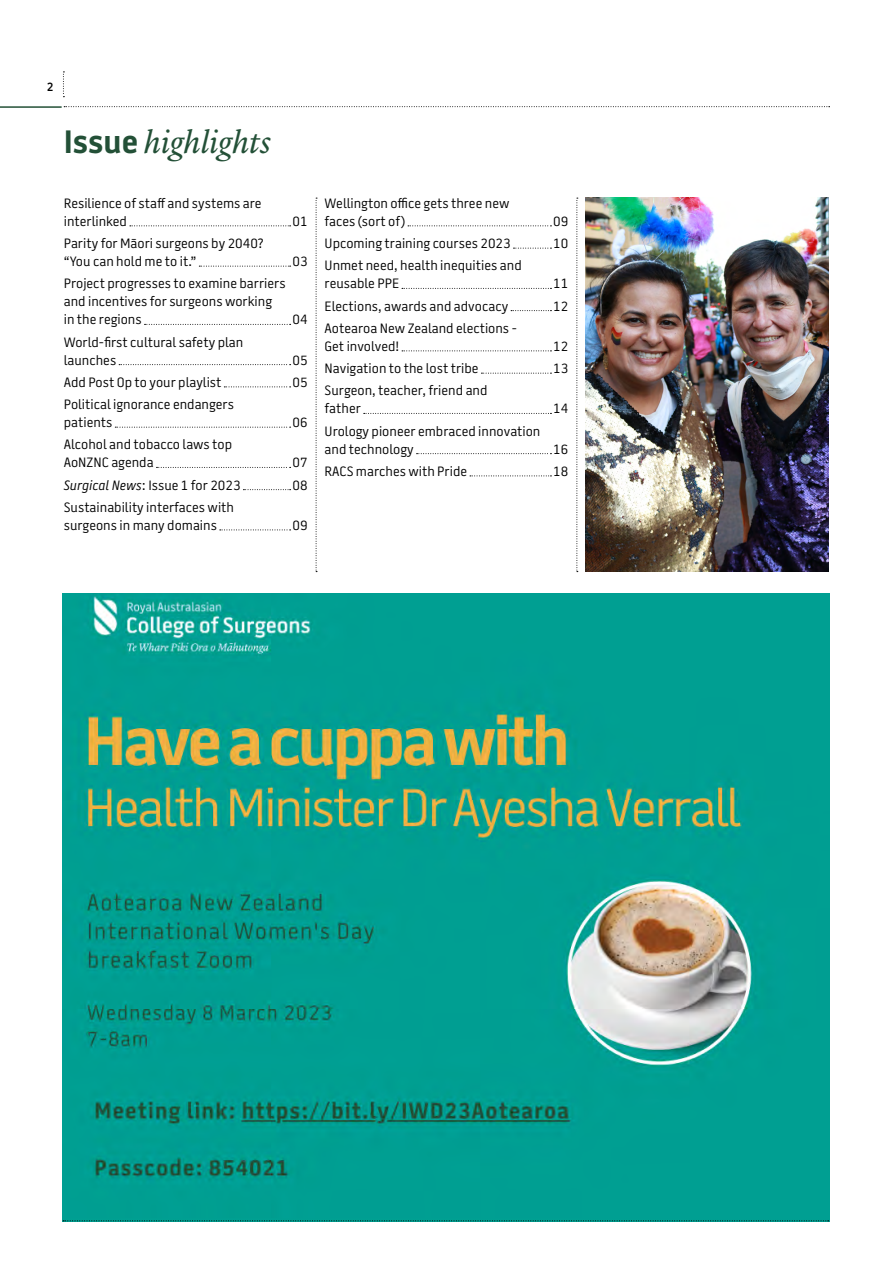
<style>
.page{position:relative;width:893px;height:1263px;background:#fff}
.page>*{position:absolute;margin:0;border:0;box-sizing:border-box;transform-origin:0 0}
.t1{font:italic 32.25px "Lyon Text";letter-spacing:-.005em;color:#235037}
.t2{font:13.5px/18px "Battersea SANS";color:#000}
.t3{font:600 12px "Battersea SANS";color:#000}
.s1{font-family:"Battersea SANS";font-weight:700;font-style:normal}
.s2{font-style:italic}
</style>
<div class="page">
<svg style="left:130px;top:225px;width:161px;height:1px"></svg>
<svg style="left:199px;top:266px;width:92px;height:1px"></svg>
<svg style="left:145px;top:324px;width:146px;height:1px"></svg>
<svg style="left:119px;top:364px;width:172px;height:1px"></svg>
<svg style="left:224px;top:386px;width:67px;height:1px"></svg>
<svg style="left:115px;top:427px;width:176px;height:1px"></svg>
<svg style="left:156px;top:467px;width:135px;height:1px"></svg>
<svg style="left:243px;top:489px;width:48px;height:1px"></svg>
<svg style="left:220px;top:529px;width:71px;height:1px"></svg>
<img style="left:63px;top:593px;width:766px;height:627px">
<svg style="left:408px;top:225px;width:143px;height:1px"></svg>
<svg style="left:513px;top:248px;width:38px;height:1px"></svg>
<svg style="left:402px;top:288px;width:149px;height:1px"></svg>
<svg style="left:511px;top:310px;width:40px;height:1px"></svg>
<svg style="left:402px;top:350px;width:149px;height:1px"></svg>
<svg style="left:481px;top:373px;width:70px;height:1px"></svg>
<svg style="left:364px;top:413px;width:187px;height:1px"></svg>
<svg style="left:417px;top:453px;width:134px;height:1px"></svg>
<svg style="left:470px;top:475px;width:81px;height:1px"></svg>
<svg style="left:576px;top:198px;width:2px;height:374px"></svg>
<svg style="left:316px;top:198px;width:1px;height:374px"></svg>
<img style="left:585px;top:198px;width:243px;height:374px">
<svg style="left:64px;top:106px;width:766px;height:1px"></svg>
<svg style="left:63px;top:1220px;width:766px;height:1px"></svg>
<hr style="left:0;top:106px;width:62px;height:2px;background:#235037">
<svg style="left:63px;top:72px;width:1px;height:25px"></svg>
<p class="t3" style="left:46px;top:79px;width:8px">2</p>
<h1 class="t1" style="left:64px;top:117px;width:209px"><span class="s1">Issue</span> highlights</h1>
<p class="t2" style="left:64px;top:194px;width:199px">Resilience of staff and systems are interlinked</p>
<p class="t2" style="left:64px;top:235px;width:201px">Parity for Māori surgeons by 2040? “You can hold me to it.”</p>
<p class="t2" style="left:64px;top:275px;width:223px">Project progresses to examine barriers and incentives for surgeons working in the regions</p>
<p class="t2" style="left:64px;top:333px;width:181px">World-first cultural safety plan launches</p>
<p class="t2" style="left:292px;top:212px;width:17px">01</p>
<p class="t2" style="left:292px;top:253px;width:17px">03</p>
<p class="t2" style="left:292px;top:311px;width:17px">04</p>
<p class="t2" style="left:292px;top:351px;width:17px">05</p>
<p class="t2" style="left:64px;top:373px;width:159px">Add Post Op to your playlist</p>
<p class="t2" style="left:292px;top:373px;width:17px">05</p>
<p class="t2" style="left:64px;top:396px;width:172px">Political ignorance endangers patients</p>
<p class="t2" style="left:292px;top:414px;width:17px">06</p>
<p class="t2" style="left:64px;top:436px;width:170px">Alcohol and tobacco laws top<br>AoNZNC agenda</p>
<p class="t2" style="left:292px;top:454px;width:17px">07</p>
<p class="t2" style="left:64px;top:476px;width:178px"><span class="s2">Surgical News</span>: Issue 1 for 2023</p>
<p class="t2" style="left:292px;top:476px;width:17px">08</p>
<p class="t2" style="left:64px;top:498px;width:172px">Sustainability interfaces with surgeons in many domains</p>
<p class="t2" style="left:292px;top:516px;width:17px">09</p>
<p class="t2" style="left:325px;top:194px;width:186px">Wellington office gets three new faces (sort of)</p>
<p class="t2" style="left:553px;top:212px;width:17px">09</p>
<p class="t2" style="left:325px;top:235px;width:188px">Upcoming training courses 2023</p>
<p class="t2" style="left:553px;top:235px;width:17px">10</p>
<p class="t2" style="left:325px;top:257px;width:199px">Unmet need, health inequities and reusable PPE</p>
<p class="t2" style="left:553px;top:275px;width:17px">11</p>
<p class="t2" style="left:325px;top:297px;width:185px">Elections, awards and advocacy</p>
<p class="t2" style="left:553px;top:297px;width:17px">12</p>
<p class="t2" style="left:325px;top:319px;width:194px">Aotearoa New Zealand elections -<br>Get involved!</p>
<p class="t2" style="left:553px;top:337px;width:17px">12</p>
<p class="t2" style="left:325px;top:360px;width:156px">Navigation to the lost tribe</p>
<p class="t2" style="left:553px;top:360px;width:17px">13</p>
<p class="t2" style="left:325px;top:382px;width:164px">Surgeon, teacher, friend and father</p>
<p class="t2" style="left:553px;top:400px;width:17px">14</p>
<p class="t2" style="left:325px;top:422px;width:217px">Urology pioneer embraced innovation and technology</p>
<p class="t2" style="left:553px;top:440px;width:17px">16</p>
<p class="t2" style="left:325px;top:462px;width:144px">RACS marches with Pride</p>
<p class="t2" style="left:553px;top:462px;width:17px">18</p>
</div>
